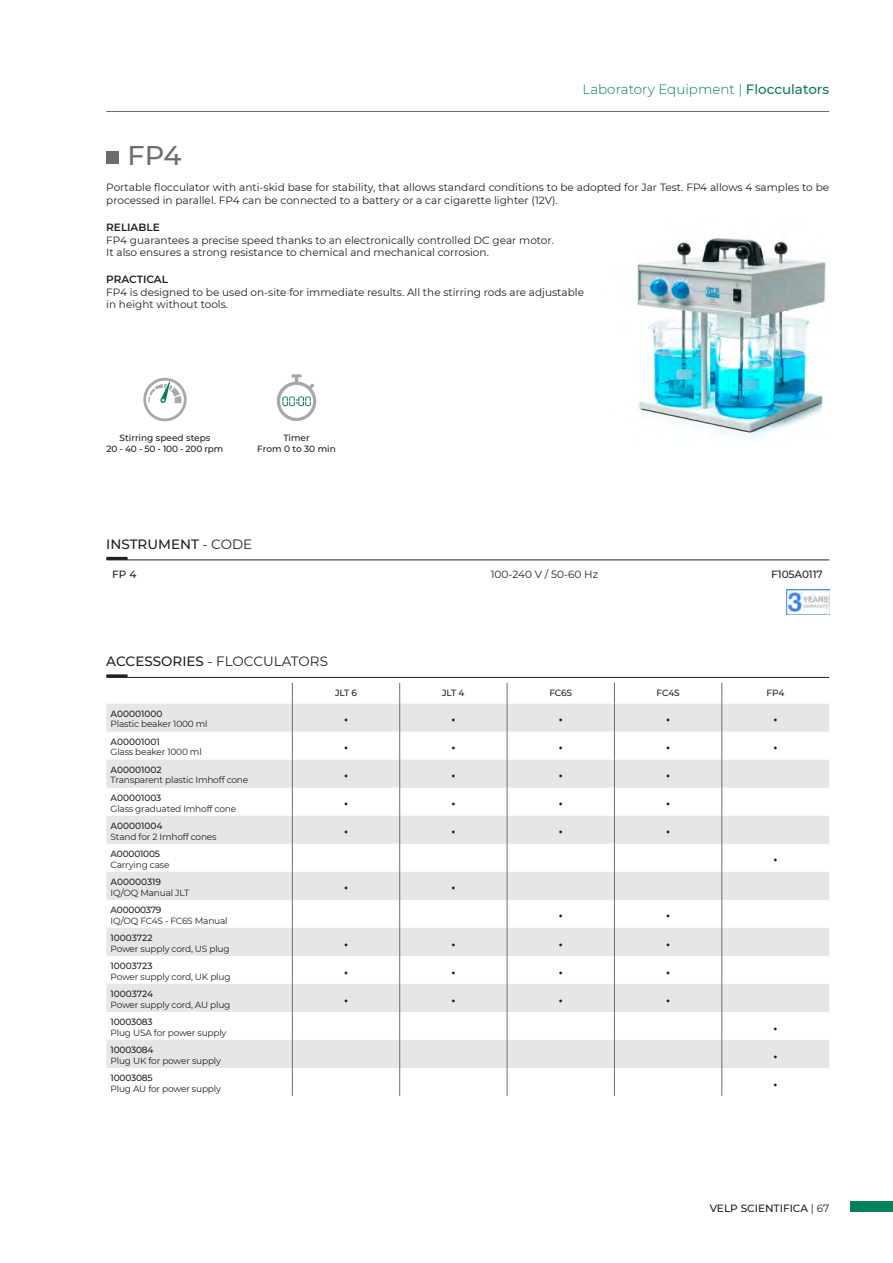
<style>
.page{position:relative;width:893px;height:1263px;background:#fff}
.page>*{position:absolute;margin:0;border:0;box-sizing:border-box;transform-origin:0 0}
.Nome_prodotto{font:500 27px "Montserrat";color:#6c6c6f}
.t1{font:18px "Montserrat";color:#231f20}
.t2{font:300 13.5px "Montserrat";color:#00815a}
.t3{font:13.5px "Montserrat";color:#231f20}
.t4{font:500 13.5px "Montserrat";color:#231f20}
.t5{font:10.5px/12.6px "Montserrat";color:#231f20}
.t6{font:500 10.5px "Montserrat";color:#231f20}
.t7{font:600 10.5px "Montserrat";color:#231f20}
.t8{font:9px "Montserrat";letter-spacing:-.02em;color:#231f20}
.t9{font:500 9px "Montserrat";letter-spacing:-.005em;color:#231f20}
.s1{font-weight:500;color:#087d5a}
.s2{font-weight:400}
.s3{font-weight:500}
</style>
<div class="page">
<div style="left:850px;top:1202px;width:43px;height:10px;background:#00815a"></div>
<hr style="left:106px;top:111px;width:723px;height:1px;background:#6c6c6f">
<img style="left:637px;top:238px;width:189px;height:202px">
<div style="left:106px;top:151px;width:13px;height:13px;background:#6c6c6f"></div>
<hr style="left:107px;top:560px;width:722px;height:1px;background:#231f20">
<hr style="left:106px;top:557px;width:22px;height:3px;background:#231f20">
<hr style="left:107px;top:677px;width:722px;height:1px;background:#231f20">
<hr style="left:106px;top:674px;width:22px;height:3px;background:#231f20">
<svg style="left:106px;top:704px;width:723px;height:364px;fill:#e5e6e8"></svg>
<svg style="left:292px;top:683px;width:1px;height:413px"></svg>
<svg style="left:399px;top:683px;width:1px;height:413px"></svg>
<svg style="left:507px;top:683px;width:1px;height:413px"></svg>
<svg style="left:614px;top:683px;width:1px;height:413px"></svg>
<svg style="left:722px;top:683px;width:1px;height:413px"></svg>
<svg style="left:277px;top:374px;width:39px;height:47px"></svg>
<svg style="left:143px;top:378px;width:44px;height:43px"></svg>
<img style="left:787px;top:589px;width:42px;height:25px">
<p class="Nome_prodotto" style="left:128px;top:136px;width:55px">FP4</p>
<p class="t2" style="left:582px;top:80px;width:248px">Laboratory Equipment | <span class="s1">Flocculators</span></p>
<p class="t5" style="left:106px;top:181px;width:724px">Portable flocculator with anti-skid base for stability, that allows standard conditions to be adopted for Jar Test. FP4 allows 4 samples to be processed in parallel. FP4 can be connected to a battery or a car cigarette lighter (12V).</p>
<p class="t7" style="left:106px;top:220px;width:55px">RELIABLE</p>
<p class="t5" style="left:106px;top:233px;width:449px">FP4 guarantees a precise speed thanks to an electronically controlled DC gear motor.</p>
<p class="t5" style="left:106px;top:246px;width:384px">It also ensures a strong resistance to chemical and mechanical corrosion.</p>
<p class="t7" style="left:106px;top:272px;width:63px">PRACTICAL</p>
<p class="t5" style="left:106px;top:285px;width:479px">FP4 is designed to be used on-site for immediate results. All the stirring rods are adjustable</p>
<p class="t5" style="left:106px;top:298px;width:123px">in height without tools.</p>
<p class="t9" style="left:120px;top:432px;width:92px">Stirring speed steps</p>
<p class="t9" style="left:107px;top:443px;width:118px">20 - 40 - 50 - 100 - 200 rpm</p>
<p class="t9" style="left:283px;top:432px;width:28px">Timer</p>
<p class="t9" style="left:257px;top:443px;width:80px">From 0 to 30 min</p>
<p class="t4" style="left:106px;top:534px;width:147px">INSTRUMENT <span class="s2">- CODE</span></p>
<p class="t6" style="left:112px;top:567px;width:26px">FP 4</p>
<p class="t5" style="left:491px;top:568px;width:109px">100-240 V / 50-60 Hz</p>
<p class="t6" style="left:771px;top:567px;width:53px">F105A0117</p>
<p class="t3" style="left:106px;top:652px;width:223px"><span class="s3">ACCESSORIES</span> - FLOCCULATORS</p>
<p class="t9" style="left:111px;top:707px;width:53px">A00001000</p>
<p class="t8" style="left:111px;top:718px;width:99px">Plastic beaker 1000 ml</p>
<p class="t9" style="left:111px;top:735px;width:51px">A00001001</p>
<p class="t8" style="left:111px;top:746px;width:93px">Glass beaker 1000 ml</p>
<p class="t9" style="left:111px;top:763px;width:52px">A00001002</p>
<p class="t8" style="left:111px;top:774px;width:139px">Transparent plastic Imhoff cone</p>
<p class="t9" style="left:111px;top:791px;width:52px">A00001003</p>
<p class="t8" style="left:111px;top:802px;width:127px">Glass graduated Imhoff cone</p>
<p class="t9" style="left:111px;top:819px;width:53px">A00001004</p>
<p class="t8" style="left:111px;top:830px;width:108px">Stand for 2 Imhoff cones</p>
<p class="t9" style="left:111px;top:847px;width:51px">A00001005</p>
<p class="t8" style="left:111px;top:858px;width:60px">Carrying case</p>
<p class="t9" style="left:335px;top:686px;width:23px">JLT 6</p>
<p class="t9" style="left:442px;top:686px;width:24px">JLT 4</p>
<p class="t9" style="left:549px;top:686px;width:24px">FC6S</p>
<p class="t9" style="left:656px;top:686px;width:25px">FC4S</p>
<p class="t9" style="left:766px;top:686px;width:19px">FP4</p>
<p class="t1" style="left:343px;top:706px;width:7px">•</p>
<p class="t1" style="left:451px;top:706px;width:7px">•</p>
<p class="t1" style="left:558px;top:706px;width:7px">•</p>
<p class="t1" style="left:665px;top:706px;width:7px">•</p>
<p class="t1" style="left:773px;top:706px;width:7px">•</p>
<p class="t1" style="left:343px;top:735px;width:7px">•</p>
<p class="t1" style="left:451px;top:735px;width:7px">•</p>
<p class="t1" style="left:558px;top:735px;width:7px">•</p>
<p class="t1" style="left:665px;top:735px;width:7px">•</p>
<p class="t1" style="left:773px;top:735px;width:7px">•</p>
<p class="t1" style="left:343px;top:763px;width:7px">•</p>
<p class="t1" style="left:451px;top:763px;width:7px">•</p>
<p class="t1" style="left:558px;top:763px;width:7px">•</p>
<p class="t1" style="left:665px;top:763px;width:7px">•</p>
<p class="t1" style="left:343px;top:791px;width:7px">•</p>
<p class="t1" style="left:451px;top:791px;width:7px">•</p>
<p class="t1" style="left:558px;top:791px;width:7px">•</p>
<p class="t1" style="left:665px;top:791px;width:7px">•</p>
<p class="t1" style="left:343px;top:819px;width:7px">•</p>
<p class="t1" style="left:451px;top:819px;width:7px">•</p>
<p class="t1" style="left:558px;top:819px;width:7px">•</p>
<p class="t1" style="left:665px;top:819px;width:7px">•</p>
<p class="t1" style="left:773px;top:847px;width:7px">•</p>
<p class="t9" style="left:111px;top:875px;width:52px">A00000319</p>
<p class="t8" style="left:111px;top:886px;width:80px">IQ/OQ Manual JLT</p>
<p class="t1" style="left:343px;top:875px;width:7px">•</p>
<p class="t1" style="left:451px;top:875px;width:7px">•</p>
<p class="t9" style="left:111px;top:903px;width:52px">A00000379</p>
<p class="t8" style="left:111px;top:914px;width:119px">IQ/OQ FC4S - FC6S Manual</p>
<p class="t1" style="left:558px;top:903px;width:7px">•</p>
<p class="t1" style="left:665px;top:903px;width:7px">•</p>
<p class="t9" style="left:111px;top:931px;width:44px">10003722</p>
<p class="t8" style="left:111px;top:942px;width:121px">Power supply cord, US plug</p>
<p class="t1" style="left:343px;top:931px;width:7px">•</p>
<p class="t1" style="left:451px;top:931px;width:7px">•</p>
<p class="t1" style="left:558px;top:931px;width:7px">•</p>
<p class="t1" style="left:665px;top:931px;width:7px">•</p>
<p class="t9" style="left:111px;top:959px;width:43px">10003723</p>
<p class="t8" style="left:111px;top:970px;width:121px">Power supply cord, UK plug</p>
<p class="t9" style="left:111px;top:987px;width:44px">10003724</p>
<p class="t8" style="left:111px;top:998px;width:121px">Power supply cord, AU plug</p>
<p class="t9" style="left:111px;top:1015px;width:44px">10003083</p>
<p class="t8" style="left:111px;top:1026px;width:117px">Plug USA for power supply</p>
<p class="t9" style="left:111px;top:1043px;width:44px">10003084</p>
<p class="t8" style="left:111px;top:1054px;width:112px">Plug UK for power supply</p>
<p class="t9" style="left:111px;top:1071px;width:44px">10003085</p>
<p class="t8" style="left:111px;top:1082px;width:112px">Plug AU for power supply</p>
<p class="t1" style="left:343px;top:959px;width:7px">•</p>
<p class="t1" style="left:451px;top:959px;width:7px">•</p>
<p class="t1" style="left:558px;top:959px;width:7px">•</p>
<p class="t1" style="left:665px;top:959px;width:7px">•</p>
<p class="t1" style="left:343px;top:987px;width:7px">•</p>
<p class="t1" style="left:451px;top:987px;width:7px">•</p>
<p class="t1" style="left:558px;top:987px;width:7px">•</p>
<p class="t1" style="left:665px;top:987px;width:7px">•</p>
<p class="t1" style="left:773px;top:1015px;width:7px">•</p>
<p class="t1" style="left:773px;top:1043px;width:7px">•</p>
<p class="t1" style="left:773px;top:1071px;width:7px">•</p>
<p class="t6" style="left:710px;top:1201px;width:121px">VELP SCIENTIFICA <span class="s2">| 67</span></p>
</div>
